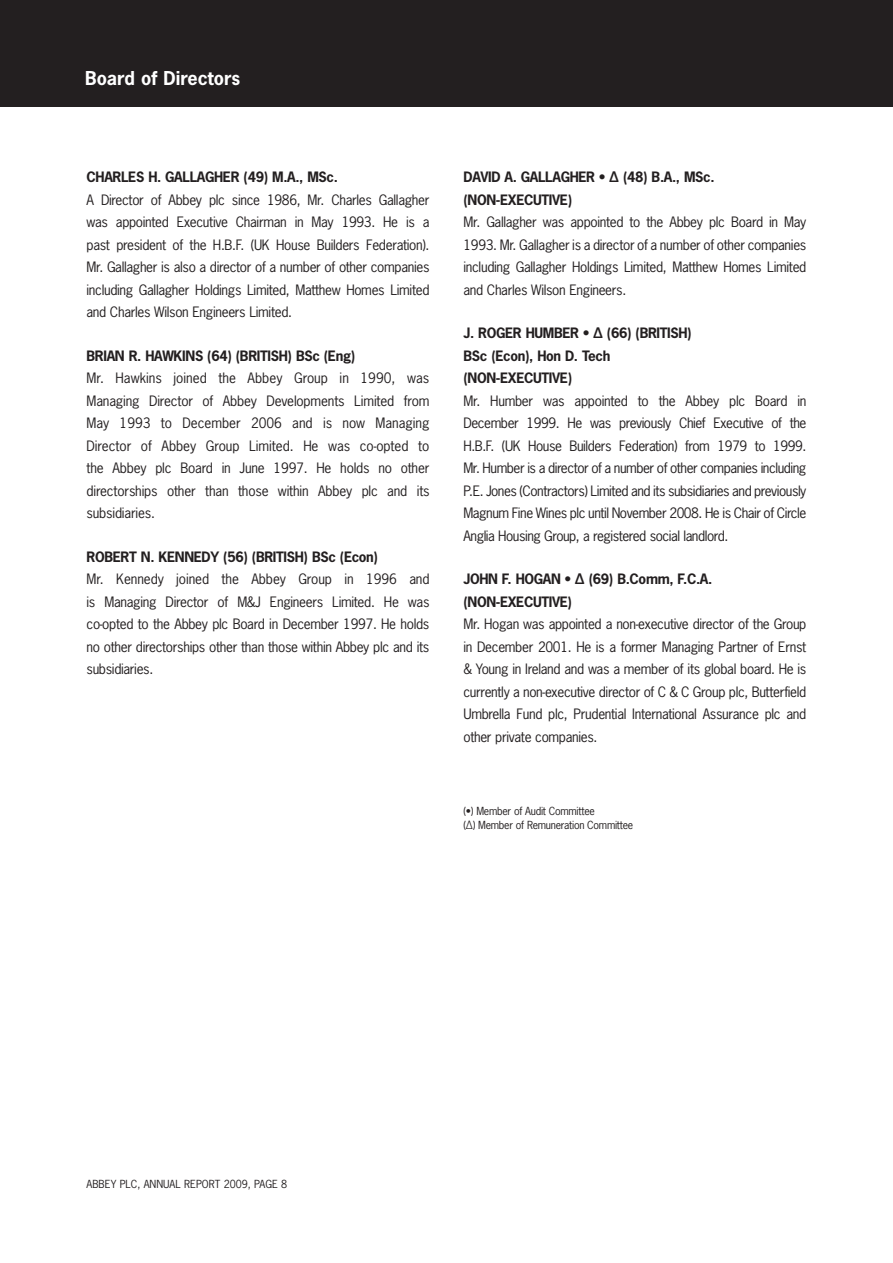
<style>
.page{position:relative;width:893px;height:1263px;background:#fff}
.page>*{position:absolute;margin:0;border:0;box-sizing:border-box;transform-origin:0 0}
.t1{font:700 18px "News Gothic Std";color:#fff}
.t2{font:13.5px/22.5px "News Gothic Std";letter-spacing:-.025em;color:#231f20;text-align:justify}
.t3{font:700 13.5px/22.5px "News Gothic Std";letter-spacing:-.025em;color:#231f20}
.t4{font:10.5px/13.5px "News Gothic Std";letter-spacing:-.025em;color:#231f20}
.t5{font:10.5px "News Gothic Std";color:#231f20}
</style>
<div class="page">
<div style="left:0;top:0;width:892px;height:106px;background:#231f20"></div>
<h1 class="t1" style="left:85px;top:66px;width:157px">BOARD OF DIRECTORS</h1>
<p class="t3" style="left:87px;top:165px;width:19px">CHAR</p>
<p class="t3" style="left:121px;top:165px;width:86px">LES H. GALLAGH</p>
<p class="t3" style="left:223px;top:165px;width:117px">ER (49) M.A., MSC.</p>
<p class="t2" style="left:87px;top:188px;width:344px">A Director of Abbey plc since 1986, Mr. Charles Gallagher was appointed Executive Chairman in May 1993. He is a past president of the H.B.F. (UK House Builders Federation).<br>Mr. Gallagher is also a director of a number of other companies including Gallagher Holdings Limited, Matthew Homes Limited and Charles Wilson Engineers Limited.</p>
<p class="t3" style="left:87px;top:344px;width:17px">BRIAN</p>
<p class="t3" style="left:129px;top:344px;width:54px">R. HAWKINS</p>
<p class="t3" style="left:207px;top:344px;width:149px">(64) (BRITISH) BSC (ENG)</p>
<p class="t2" style="left:87px;top:367px;width:345px">Mr. Hawkins joined the Abbey Group in 1990, was Managing Director of Abbey Developments Limited from May 1993 to December 2006 and is now Managing Director of Abbey Group Limited. He was co-opted to the Abbey plc Board in June 1997. He holds no other directorships other than those within Abbey plc and its subsidiaries.</p>
<p class="t3" style="left:87px;top:545px;width:293px">ROBERT N. KENNEDY (56) (BRITISH) BSC (ECON)</p>
<p class="t2" style="left:87px;top:568px;width:345px">Mr. Kennedy joined the Abbey Group in 1996 and is Managing Director of M&amp;J Engineers Limited. He was co-opted to the Abbey plc Board in December 1997. He holds no other directorships other than those within Abbey plc and its subsidiaries.</p>
<p class="t3" style="left:463px;top:166px;width:253px">DAVID A. GALLAGHER • ∆ (48) B.A., MSC. (NON-EXECUTIVE)</p>
<p class="t2" style="left:463px;top:211px;width:344px">Mr. Gallagher was appointed to the Abbey plc Board in May 1993. Mr. Gallagher is a director of a number of other companies including Gallagher Holdings Limited, Matthew Homes Limited and Charles Wilson Engineers.</p>
<p class="t3" style="left:463px;top:322px;width:230px">J. ROGER HUMBER • ∆ (66) (BRITISH)<br>BSC (ECON), HON D. TECH (NON-EXECUTIVE)</p>
<p class="t2" style="left:463px;top:389px;width:344px">Mr. Humber was appointed to the Abbey plc Board in December 1999. He was previously Chief Executive of the H.B.F. (UK House Builders Federation) from 1979 to 1999.<br>Mr. Humber is a director of a number of other companies including P.E. Jones (Contractors) Limited and its subsidiaries and previously Magnum Fine Wines plc until November 2008. He is Chair of Circle Anglia Housing Group, a registered social landlord.</p>
<p class="t3" style="left:463px;top:568px;width:250px">JOHN F. HOGAN • ∆ (69) B.COMM, F.C.A. (NON-EXECUTIVE)</p>
<p class="t2" style="left:463px;top:613px;width:344px">Mr. Hogan was appointed a non-executive director of the Group in December 2001. He is a former Managing Partner of Ernst &amp; Young in Ireland and was a member of its global board. He is currently a non-executive director of C &amp; C Group plc, Butterfield Umbrella Fund plc, Prudential International Assurance plc and other private companies.</p>
<p class="t4" style="left:463px;top:804px;width:171px">(•) Member of Audit Committee<br>(∆) Member of Remuneration Committee</p>
<p class="t4" style="left:87px;top:1177px;width:13px">Abbey</p>
<p class="t5" style="left:120px;top:1177px;width:147px">plc, Annual Report 2009, Page</p>
<p class="t4" style="left:281px;top:1177px;width:8px">8</p>
</div>
